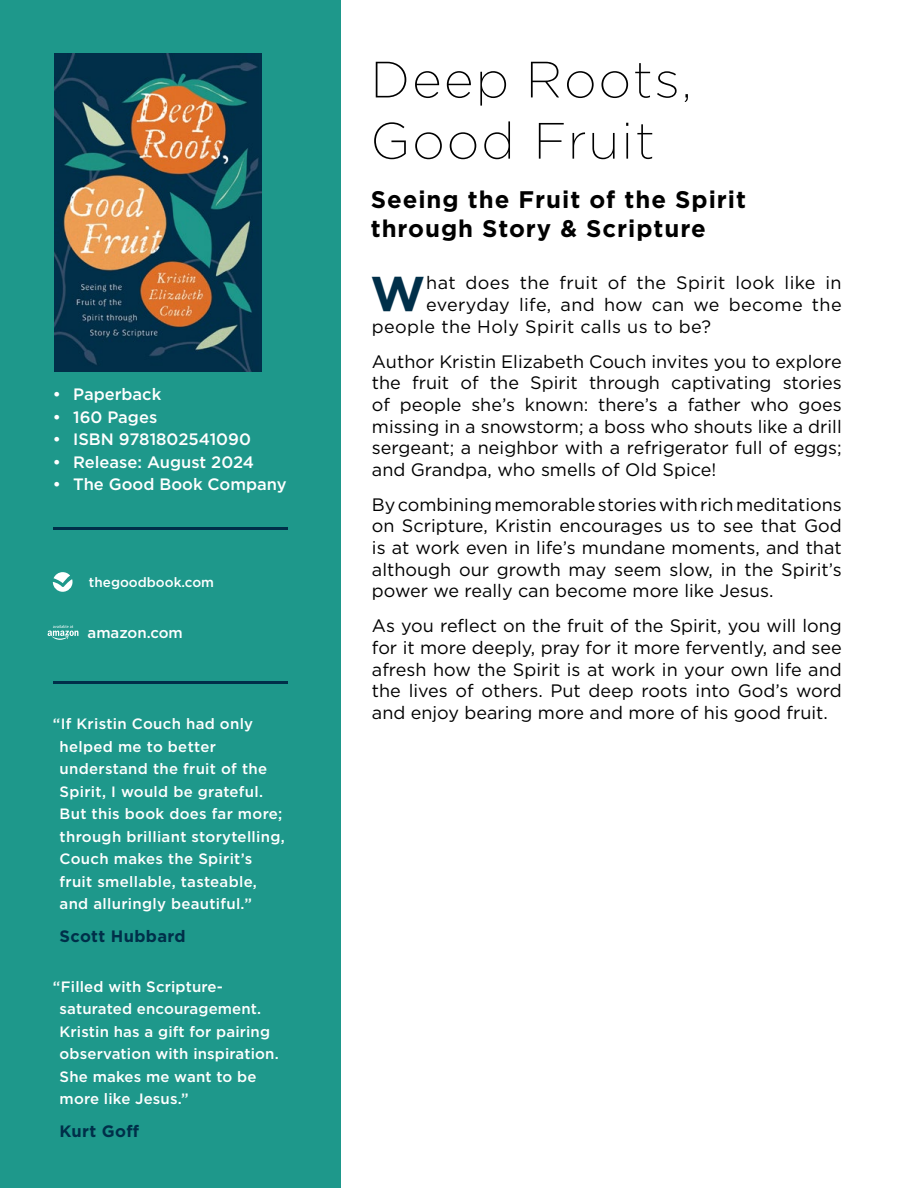
<style>
.page{position:relative;width:918px;height:1188px;background:#fff}
.page>*{position:absolute;margin:0;border:0;box-sizing:border-box;transform-origin:0 0}
.t1{font:200 51px/61.2px "Gotham";letter-spacing:.04em;color:#000}
.t2{font:700 48.9px "Gotham";color:#002f49}
.t3{font:700 24px/28.8px "Gotham";letter-spacing:.04em;color:#000}
.t4{font:18px/21.6px "Gotham";color:#000;text-align:justify}
.t5{font:18px "Gotham";letter-spacing:.02em;color:#000}
.t6{font:500 16.5px "Gotham";color:#fff}
.t7{font:700 16.5px "Gotham";letter-spacing:.02em;color:#002f49}
.t8{font:500 15px/22.5px "Gotham";letter-spacing:.02em;color:#fff}
.t9{font:500 15px "Gotham";color:#fff}
.t10{font:500 13.5px "Gotham";color:#fff}
</style>
<div class="page">
<div style="left:0;top:0;width:340px;height:1188px;background:#1e988b"></div>
<svg style="left:53px;top:572px;width:20px;height:20px"></svg>
<svg style="left:48px;top:625px;width:30px;height:15px"></svg>
<hr style="left:53px;top:681px;width:234px;height:3px;background:#002f49">
<hr style="left:53px;top:527px;width:234px;height:3px;background:#002f49">
<img style="left:55px;top:54px;width:207px;height:318px">
<p class="t6" style="left:53px;top:383px;width:110px">• Paperback</p>
<p class="t6" style="left:53px;top:406px;width:106px">• 160 Pages</p>
<p class="t6" style="left:53px;top:428px;width:200px">• ISBN 9781802541090</p>
<p class="t6" style="left:53px;top:451px;width:203px">• Release: August 2024</p>
<p class="t6" style="left:53px;top:474px;width:235px">• The Good Book Company</p>
<p class="t10" style="left:89px;top:574px;width:127px">thegoodbook.com</p>
<p class="t9" style="left:88px;top:623px;width:97px">amazon.com</p>
<p class="t8" style="left:60px;top:712px;width:227px;text-indent:-7px">“If Kristin Couch had only helped me to better understand the fruit of the<br>Spirit, I would be grateful.<br>But this book does far more; through brilliant storytelling,<br>Couch makes the Spirit’s fruit smellable, tasteable, and alluringly beautiful.”</p>
<p class="t7" style="left:60px;top:925px;width:128px">Scott Hubbard</p>
<p class="t8" style="left:60px;top:975px;width:221px;text-indent:-7px">“Filled with Scripture&shy;saturated encouragement.<br>Kristin has a gift for pairing observation with inspiration.<br>She makes me want to be more like Jesus.”</p>
<p class="t7" style="left:60px;top:1120px;width:81px">Kurt Goff</p>
<h1 class="t1" style="left:370px;top:47px;width:323px">Deep Roots,<br>Good Fruit</h1>
<h3 class="t3" style="left:371px;top:185px;width:377px">Seeing the Fruit of the Spirit through Story &amp; Scripture</h3>
<h2 class="t2" style="left:370px;top:261px;width:56px">W</h2>
<p class="t5" style="left:426px;top:272px;width:417px">hat does the fruit of the Spirit look like in</p>
<p class="t5" style="left:426px;top:293px;width:417px">everyday life, and how can we become the</p>
<p class="t5" style="left:372px;top:315px;width:341px">people the Holy Spirit calls us to be?</p>
<p class="t4" style="left:372px;top:350px;width:471px">Author Kristin Elizabeth Couch invites you to explore the fruit of the Spirit through captivating stories of people she’s known: there’s a father who goes missing in a snowstorm; a boss who shouts like a drill sergeant; a neighbor with a refrigerator full of eggs; and Grandpa, who smells of Old Spice!</p>
<p class="t4" style="left:372px;top:493px;width:471px">By combining memorable stories with rich meditations on Scripture, Kristin encourages us to see that God is at work even in life’s mundane moments, and that although our growth may seem slow, in the Spirit’s power we really can become more like Jesus.</p>
<p class="t4" style="left:372px;top:615px;width:471px">As you reflect on the fruit of the Spirit, you will long for it more deeply, pray for it more fervently, and see afresh how the Spirit is at work in your own life and the lives of others. Put deep roots into God’s word and enjoy bearing more and more of his good fruit.</p>
</div>
